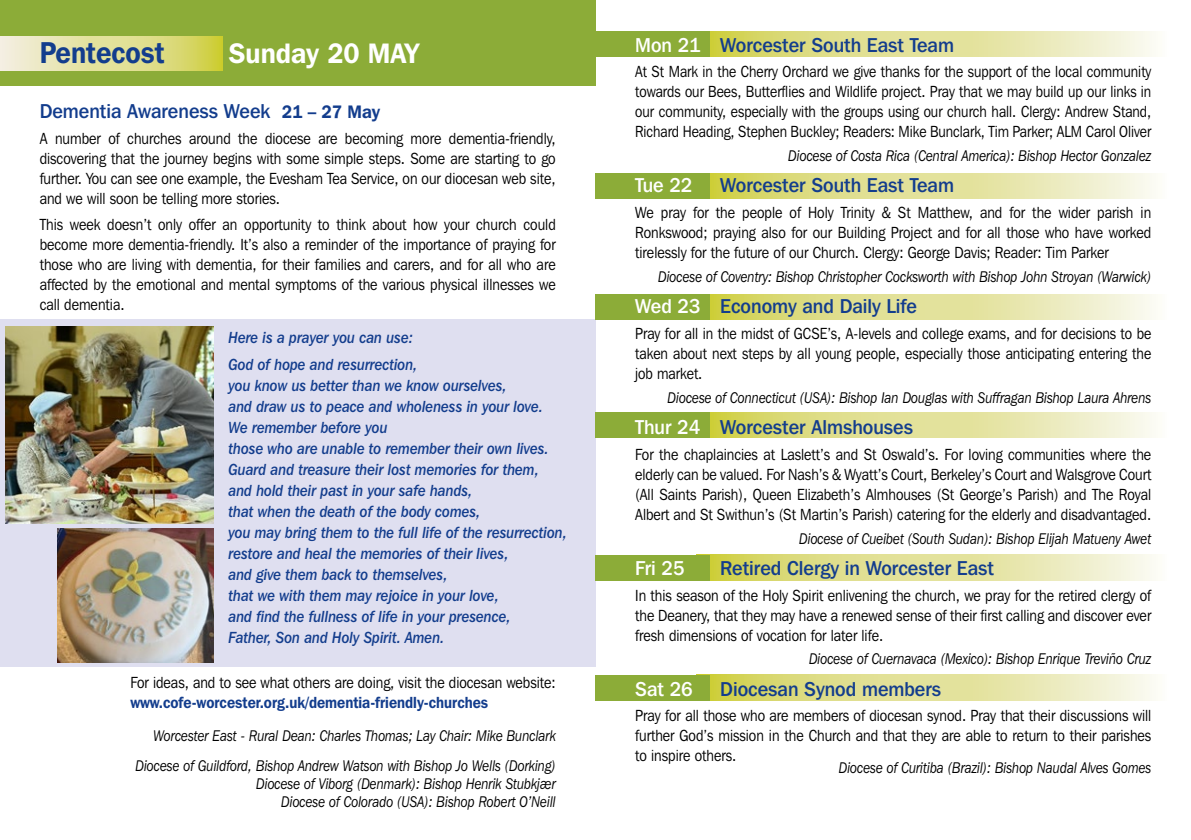
<style>
.page{position:relative;width:1191px;height:840px;background:#fff}
.page>*{position:absolute;margin:0;border:0;box-sizing:border-box;transform-origin:0 0}
.t1{font:600 30px "Franklin Gothic IT Cby BT";color:#133d8d;scale:.89 1}
.t2{font:600 28px "Franklin Gothic IT Cby BT";color:#fff;scale:.95 1}
.t3{font:500 20px "Franklin Gothic IT Cby BT";color:#133d8d;scale:.95 1}
.t4{font:500 20px "Franklin Gothic IT Cby BT";color:#fff;scale:.95 1}
.t5{font:16px/20px "Franklin Gothic IT Cby BT";color:#000;text-align:justify;scale:.88 1}
.t6{font:16px/21px "Franklin Gothic IT Cby BT Med Ital";color:#133d8d;scale:.88 1}
.t7{font:16px/20px "Franklin Gothic IT Cby BT";color:#000;text-align:justify;scale:.86 1}
.t8{font:16px/20px "Franklin Gothic IT Cby BT";color:#000;text-align:justify;scale:.87 1}
.t9{font:600 16px "Franklin Gothic IT Cby BT";color:#133d8d;scale:.88 1}
.t10{font:italic 15.4px/29.4px "Franklin Gothic IT Cby BT";color:#000;text-align:right;scale:.85 1}
.s1{color:#fff}
.s2{font-weight:600;font-size:18px}
</style>
<div class="page">
<div style="left:0;top:319px;width:595px;height:347px;background:#dfdff0"></div>
<div style="left:0;top:0;width:595px;height:85px;background:#8cac38"></div>
<svg style="left:0;top:36px;width:222px;height:35px"></svg>
<svg style="left:710px;top:31px;width:446px;height:26px"></svg>
<div style="left:595px;top:31px;width:115px;height:26px;background:#8cac38"></div>
<svg style="left:710px;top:173px;width:446px;height:26px"></svg>
<div style="left:595px;top:173px;width:115px;height:26px;background:#8cac38"></div>
<svg style="left:710px;top:294px;width:446px;height:25px"></svg>
<div style="left:595px;top:294px;width:115px;height:25px;background:#8cac38"></div>
<svg style="left:710px;top:412px;width:446px;height:25px"></svg>
<div style="left:595px;top:412px;width:115px;height:25px;background:#8cac38"></div>
<svg style="left:710px;top:554px;width:446px;height:26px"></svg>
<div style="left:595px;top:554px;width:115px;height:26px;background:#8cac38"></div>
<svg style="left:710px;top:674px;width:446px;height:26px"></svg>
<div style="left:595px;top:674px;width:115px;height:26px;background:#8cac38"></div>
<img style="left:5px;top:326px;width:209px;height:197px">
<img style="left:58px;top:528px;width:156px;height:133px">
<h1 class="t1" style="left:40px;top:34px;width:142px">Pentecost</h1>
<h2 class="t2" style="left:228px;top:35px;width:202px">Sunday 20 MAY</h2>
<p class="t3" style="left:635px;top:32px;width:337px"><span class="s1">Mon 21</span> Worcester South East Team</p>
<p class="t7" style="left:635px;top:61px;width:601px">At St Mark in the Cherry Orchard we give thanks for the support of the local community towards our Bees, Butterflies and Wildlife project. Pray that we may build up our links in our community, especially with the groups using our church hall. Clergy: Andrew Stand, Richard Heading, Stephen Buckley; Readers: Mike Bunclark, Tim Parker; ALM Carol Oliver</p>
<p class="t10" style="left:788px;top:141px;width:428px">Diocese of Costa Rica (Central America): Bishop Hector Gonzalez</p>
<p class="t4" style="left:635px;top:173px;width:62px">Tue 22</p>
<p class="t3" style="left:720px;top:173px;width:247px">Worcester South East Team</p>
<p class="t5" style="left:635px;top:202px;width:588px">We pray for the people of Holy Trinity &amp; St Matthew, and for the wider parish in Ronkswood; praying also for our Building Project and for all those who have worked tirelessly for the future of our Church. Clergy: George Davis; Reader: Tim Parker</p>
<p class="t10" style="left:658px;top:261px;width:581px">Diocese of Coventry: Bishop Christopher Cocksworth with Bishop John Stroyan (Warwick)</p>
<p class="t3" style="left:635px;top:293px;width:298px"><span class="s1">Wed 23</span> Economy and Daily Life</p>
<p class="t8" style="left:635px;top:323px;width:595px">Pray for all in the midst of GCSE’s, A-levels and college exams, and for decisions to be taken about next steps by all young people, especially those anticipating entering the job market.</p>
<p class="t10" style="left:667px;top:382px;width:570px">Diocese of Connecticut (USA): Bishop Ian Douglas with Suffragan Bishop Laura Ahrens</p>
<p class="t3" style="left:635px;top:414px;width:294px"><span class="s1">Thur 24</span> Worcester Almshouses</p>
<p class="t5" style="left:635px;top:443px;width:588px">For the chaplaincies at Laslett’s and St Oswald’s. For loving communities where the elderly can be valued. For Nash’s &amp; Wyatt’s Court, Berkeley’s Court and Walsgrove Court (All Saints Parish), Queen Elizabeth’s Almhouses (St George’s Parish) and The Royal Albert and St Swithun’s (St Martin’s Parish) catering for the elderly and disadvantaged.</p>
<p class="t10" style="left:799px;top:523px;width:416px">Diocese of Cueibet (South Sudan): Bishop Elijah Matueny Awet</p>
<p class="t4" style="left:635px;top:555px;width:53px">Fri 25</p>
<p class="t3" style="left:720px;top:555px;width:289px">Retired Clergy in Worcester East</p>
<p class="t5" style="left:635px;top:584px;width:588px">In this season of the Holy Spirit enlivening the church, we pray for the retired clergy of the Deanery, that they may have a renewed sense of their first calling and discover ever fresh dimensions of vocation for later life.</p>
<p class="t10" style="left:809px;top:643px;width:404px">Diocese of Cuernavaca (Mexico): Bishop Enrique Treviño Cruz</p>
<p class="t4" style="left:635px;top:675px;width:62px">Sat 26</p>
<p class="t3" style="left:720px;top:675px;width:234px">Diocesan Synod members</p>
<p class="t5" style="left:635px;top:705px;width:588px">Pray for all those who are members of diocesan synod. Pray that their discussions will further God’s mission in the Church and that they are able to return to their parishes to inspire others.</p>
<p class="t10" style="left:839px;top:752px;width:369px">Diocese of Curitiba (Brazil): Bishop Naudal Alves Gomes</p>
<p class="t3" style="left:40px;top:99px;width:360px">Dementia Awareness Week <span class="s2">21 – 27 May</span></p>
<p class="t5" style="left:40px;top:128px;width:588px">A number of churches around the diocese are becoming more dementia-friendly, discovering that the journey begins with some simple steps. Some are starting to go further. You can see one example, the Evesham Tea Service, on our diocesan web site, and we will soon be telling more stories.</p>
<p class="t5" style="left:40px;top:214px;width:588px">This week doesn’t only offer an opportunity to think about how your church could become more dementia-friendly. It’s also a reminder of the importance of praying for those who are living with dementia, for their families and carers, and for all who are affected by the emotional and mental symptoms of the various physical illnesses we call dementia.</p>
<p class="t6" style="left:228px;top:324px;width:216px;line-height:26.6px">Here is a prayer you can use:<br>God of hope and resurrection,</p>
<p class="t6" style="left:228px;top:374px;width:386px">you know us better than we know ourselves,<br>and draw us to peace and wholeness in your love.<br>We remember before you<br>those who are unable to remember their own lives.<br>Guard and treasure their lost memories for them,<br>and hold their past in your safe hands,<br>that when the death of the body comes,<br>you may bring them to the full life of the resurrection, restore and heal the memories of their lives,<br>and give them back to themselves,<br>that we with them may rejoice in your love,<br>and find the fullness of life in your presence,<br>Father, Son and Holy Spirit. Amen.</p>
<p class="t5" style="left:130px;top:671px;width:485px">For ideas, and to see what others are doing, visit the diocesan website:</p>
<p class="t9" style="left:130px;top:691px;width:408px">www.cofe-worcester.org.uk/dementia-friendly-churches</p>
<p class="t10" style="left:135px;top:720px;width:496px">Worcester East - Rural Dean: Charles Thomas; Lay Chair: Mike Bunclark<br>Diocese of Guildford, Bishop Andrew Watson with Bishop Jo Wells (Dorking)</p>
<p class="t10" style="left:256px;top:773px;width:354px;line-height:18px">Diocese of Viborg (Denmark): Bishop Henrik Stubkjær<br>Diocese of Colorado (USA): Bishop Robert O’Neill</p>
</div>
